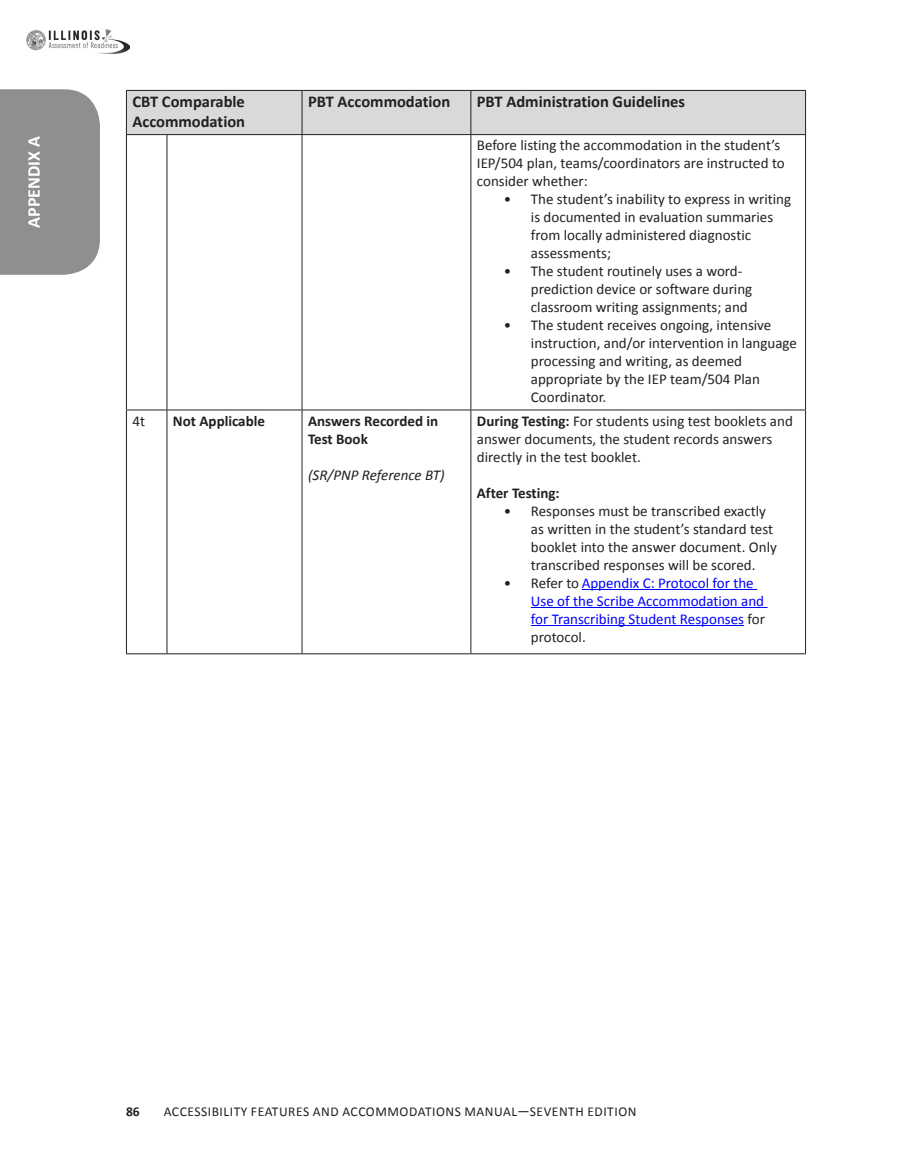
<style>
.page{position:relative;width:905px;height:1175px;background:#fff}
.page>*{position:absolute;margin:0;border:0;box-sizing:border-box;transform-origin:0 0}
.t1{font:700 18px "Calibri";color:#fff}
.t2{font:700 16.5px/19.8px "Calibri";color:#231f20}
.t3{font:15px/18px "Calibri";color:#231f20}
.t4{font:15px/18px "Calibri";color:#00f}
.t5{font:700 15px/18px "Calibri";color:#231f20}
.t6{font:italic 15px "Calibri";color:#231f20}
.t7{font:13.5px "Calibri";letter-spacing:.04em;color:#231f20}
.t8{font:700 13.5px "Calibri";color:#231f20}
.s1{font-weight:700}
.s2{color:#231f20}
</style>
<div class="page">
<div style="left:0;top:89px;width:100px;height:186px;background:#8e908f"></div>
<img style="left:27px;top:29px;width:102px;height:25px">
<div style="left:127px;top:91px;width:678px;height:43px;background:#d9d9d9"></div>
<hr style="left:126px;top:91px;width:1px;height:43px;background:#231f20">
<hr style="left:126px;top:90px;width:41px;height:1px;background:#231f20">
<hr style="left:167px;top:90px;width:135px;height:1px;background:#231f20">
<hr style="left:302px;top:91px;width:1px;height:43px;background:#231f20">
<hr style="left:302px;top:90px;width:169px;height:1px;background:#231f20">
<hr style="left:471px;top:90px;width:335px;height:1px;background:#231f20">
<hr style="left:470px;top:91px;width:1px;height:43px;background:#231f20">
<hr style="left:805px;top:91px;width:1px;height:43px;background:#231f20">
<hr style="left:302px;top:134px;width:169px;height:1px;background:#231f20">
<hr style="left:471px;top:134px;width:335px;height:1px;background:#231f20">
<hr style="left:126px;top:409px;width:41px;height:1px;background:#231f20">
<hr style="left:167px;top:409px;width:135px;height:1px;background:#231f20">
<hr style="left:302px;top:409px;width:169px;height:1px;background:#231f20">
<hr style="left:471px;top:409px;width:335px;height:1px;background:#231f20">
<hr style="left:126px;top:653px;width:41px;height:1px;background:#231f20">
<hr style="left:167px;top:653px;width:135px;height:1px;background:#231f20">
<hr style="left:302px;top:653px;width:169px;height:1px;background:#231f20">
<hr style="left:471px;top:653px;width:335px;height:1px;background:#231f20">
<hr style="left:126px;top:135px;width:1px;height:274px;background:#231f20">
<hr style="left:126px;top:410px;width:1px;height:243px;background:#231f20">
<hr style="left:166px;top:135px;width:1px;height:274px;background:#231f20">
<hr style="left:302px;top:135px;width:1px;height:274px;background:#231f20">
<hr style="left:470px;top:135px;width:1px;height:274px;background:#231f20">
<hr style="left:805px;top:135px;width:1px;height:274px;background:#231f20">
<hr style="left:166px;top:410px;width:1px;height:243px;background:#231f20">
<hr style="left:302px;top:410px;width:1px;height:243px;background:#231f20">
<hr style="left:470px;top:410px;width:1px;height:243px;background:#231f20">
<hr style="left:805px;top:410px;width:1px;height:243px;background:#231f20">
<hr style="left:126px;top:134px;width:41px;height:1px;background:#231f20">
<hr style="left:167px;top:134px;width:135px;height:1px;background:#231f20">
<hr style="left:581px;top:589px;width:176px;height:1px;background:#00f">
<hr style="left:531px;top:607px;width:236px;height:1px;background:#00f">
<hr style="left:531px;top:625px;width:213px;height:1px;background:#00f">
<p class="t1" style="left:21px;top:228px;width:93px;rotate:-90deg">APPENDIX A</p>
<p class="t2" style="left:132px;top:91px;width:114px">CBT Comparable<br>Accommodation</p>
<p class="t2" style="left:308px;top:91px;width:144px">PBT Accommodation</p>
<p class="t2" style="left:477px;top:91px;width:210px">PBT Administration Guidelines</p>
<p class="t3" style="left:477px;top:136px;width:309px">Before listing the accommodation in the student’s<br>IEP/504 plan, teams/coordinators are instructed to consider whether:</p>
<p class="t3" style="left:531px;top:190px;width:262px;text-indent:-27px">• The student’s inability to express in writing is documented in evaluation summaries from locally administered diagnostic assessments;</p>
<p class="t3" style="left:531px;top:262px;width:223px;text-indent:-27px">• The student routinely uses a word&shy;prediction device or software during classroom writing assignments; and</p>
<p class="t3" style="left:531px;top:316px;width:268px;text-indent:-27px">• The student receives ongoing, intensive instruction, and/or intervention in language processing and writing, as deemed appropriate by the IEP team/504 Plan Coordinator.</p>
<p class="t3" style="left:132px;top:411px;width:14px">4t</p>
<p class="t5" style="left:173px;top:411px;width:93px">Not Applicable</p>
<p class="t5" style="left:308px;top:411px;width:132px">Answers Recorded in<br>Test Book</p>
<p class="t6" style="left:308px;top:464px;width:138px">(SR/PNP Reference BT)</p>
<p class="t3" style="left:477px;top:411px;width:317px"><span class="s1">During Testing:</span> For students using test booklets and answer documents, the student records answers directly in the test booklet.</p>
<p class="t5" style="left:477px;top:483px;width:84px">After Testing:</p>
<p class="t3" style="left:531px;top:501px;width:247px;text-indent:-27px">• Responses must be transcribed exactly as written in the student’s standard test booklet into the answer document. Only transcribed responses will be scored.</p>
<p class="t4" style="left:531px;top:573px;width:235px;text-indent:-27px"><span class="s2">• Refer to</span> Appendix C: Protocol for the<br>Use of the Scribe Accommodation and for Transcribing Student Responses <span class="s2">for protocol.</span></p>
<p class="t8" style="left:126px;top:1102px;width:15px">86</p>
<p class="t7" style="left:164px;top:1102px;width:474px">ACCESSIBILITY FEATURES AND ACCOMMODATIONS MANUAL—SEVENTH EDITION</p>
</div>
